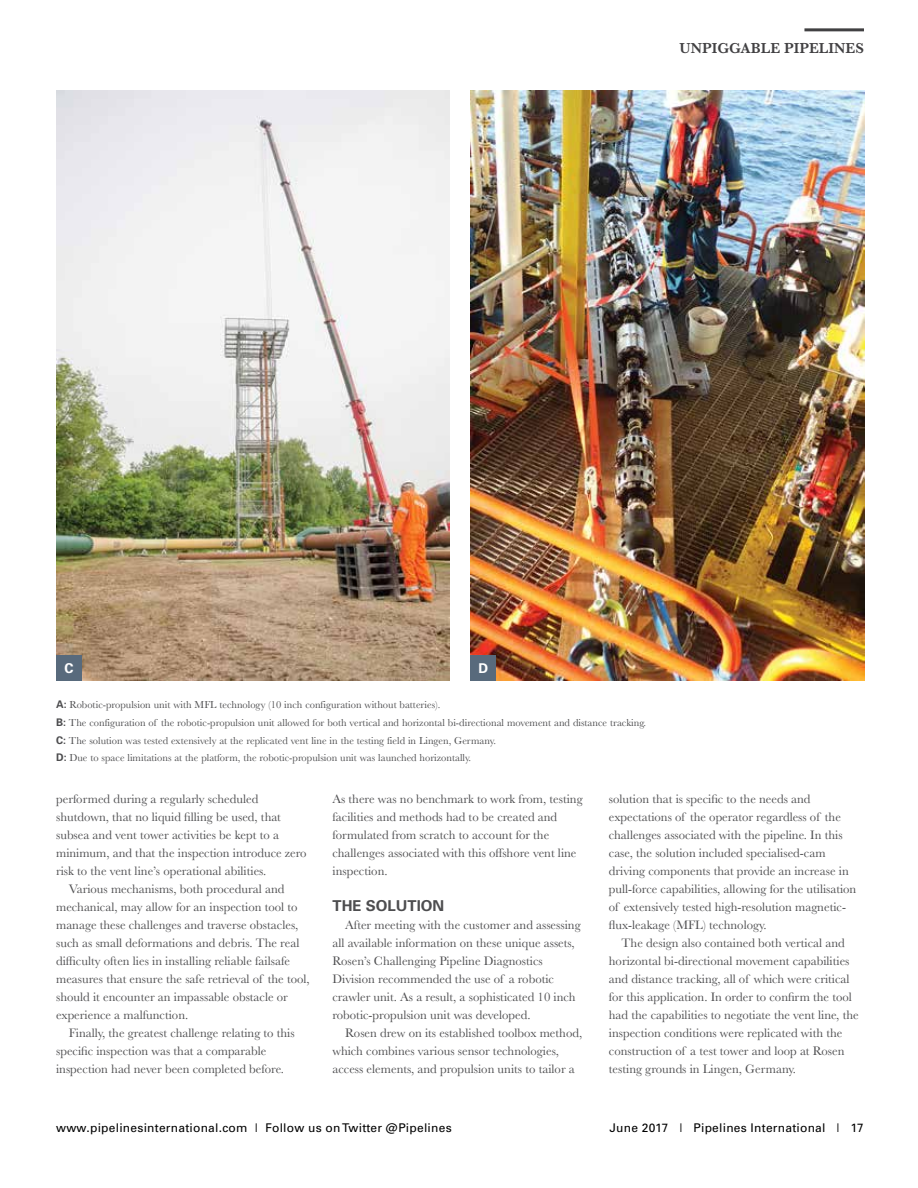
<style>
.page{position:relative;width:918px;height:1188px;background:#fff}
.page>*{position:absolute;margin:0;border:0;box-sizing:border-box;transform-origin:0 0}
.t1{font:600 15px "Baskerville";color:#414042}
.t2{font:700 15px "Univers";color:#4d4d4f}
.t3{font:700 13.5px "Univers";color:#fff}
.t4{font:12.75px/18px "Baskerville";color:#4d4d4f}
.t5{font:12px "Univers";letter-spacing:.02em;color:#000}
.t6{font:10.5px/17.7px "Baskerville";color:#4d4d4f}
.s1{font-family:"Univers";font-weight:700}
</style>
<div class="page">
<hr style="left:804px;top:28px;width:60px;height:3px;background:#414042">
<img style="left:56px;top:90px;width:393px;height:590px">
<img style="left:471px;top:90px;width:393px;height:590px">
<div style="left:56px;top:655px;width:26px;height:25px;background:#586a7c"></div>
<div style="left:471px;top:655px;width:25px;height:25px;background:#586a7c"></div>
<p class="t1" style="left:679px;top:37px;width:186px">UNPIGGABLE PIPELINES</p>
<p class="t3" style="left:64px;top:660px;width:11px">C</p>
<p class="t3" style="left:479px;top:660px;width:11px">D</p>
<p class="t6" style="left:56px;top:696px;width:592px"><span class="s1">A:</span> Robotic-propulsion unit with MFL technology (10 inch configuration without batteries).<br><span class="s1">B:</span> The configuration of the robotic-propulsion unit allowed for both vertical and horizontal bi-directional movement and distance tracking.<br><span class="s1">C:</span> The solution was tested extensively at the replicated vent line in the testing field in Lingen, Germany.<br><span class="s1">D:</span> Due to space limitations at the platform, the robotic-propulsion unit was launched horizontally.</p>
<p class="t4" style="left:56px;top:790px;width:204px">performed during a regularly scheduled</p>
<p class="t4" style="left:56px;top:808px;width:226px">shutdown, that no liquid filling be used, that</p>
<p class="t4" style="left:56px;top:826px;width:224px">subsea and vent tower activities be kept to a</p>
<p class="t4" style="left:56px;top:844px;width:252px">minimum, and that the inspection introduce zero</p>
<p class="t4" style="left:56px;top:862px;width:212px">risk to the vent line’s operational abilities.</p>
<p class="t4" style="left:69px;top:880px;width:217px">Various mechanisms, both procedural and</p>
<p class="t4" style="left:56px;top:898px;width:243px">mechanical, may allow for an inspection tool to</p>
<p class="t4" style="left:56px;top:916px;width:244px">manage these challenges and traverse obstacles,</p>
<p class="t4" style="left:56px;top:934px;width:245px">such as small deformations and debris. The real</p>
<p class="t4" style="left:56px;top:952px;width:235px">difficulty often lies in installing reliable failsafe</p>
<p class="t4" style="left:56px;top:970px;width:255px">measures that ensure the safe retrieval of the tool,</p>
<p class="t4" style="left:56px;top:988px;width:233px">should it encounter an impassable obstacle or</p>
<p class="t4" style="left:56px;top:1006px;width:134px">experience a malfunction.</p>
<p class="t4" style="left:69px;top:1024px;width:227px">Finally, the greatest challenge relating to this</p>
<p class="t4" style="left:56px;top:1042px;width:212px">specific inspection was that a comparable</p>
<p class="t4" style="left:56px;top:1060px;width:230px">inspection had never been completed before.</p>
<p class="t4" style="left:333px;top:790px;width:252px">As there was no benchmark to work from, testing facilities and methods had to be created and formulated from scratch to account for the challenges associated with this offshore vent line inspection.</p>
<p class="t2" style="left:333px;top:896px;width:113px">THE SOLUTION</p>
<p class="t4" style="left:333px;top:916px;width:250px;text-indent:13px">After meeting with the customer and assessing all available information on these unique assets, Rosen’s Challenging Pipeline Diagnostics Division recommended the use of a robotic crawler unit. As a result, a sophisticated 10 inch robotic-propulsion unit was developed.</p>
<p class="t4" style="left:333px;top:1024px;width:251px;text-indent:13px">Rosen drew on its established toolbox method, which combines various sensor technologies, access elements, and propulsion units to tailor a</p>
<p class="t4" style="left:609px;top:790px;width:249px">solution that is specific to the needs and expectations of the operator regardless of the challenges associated with the pipeline. In this case, the solution included specialised-cam driving components that provide an increase in pull-force capabilities, allowing for the utilisation of extensively tested high-resolution magnetic&shy;flux-leakage (MFL) technology.</p>
<p class="t4" style="left:609px;top:934px;width:251px;text-indent:13px">The design also contained both vertical and horizontal bi-directional movement capabilities and distance tracking, all of which were critical for this application. In order to confirm the tool had the capabilities to negotiate the vent line, the inspection conditions were replicated with the construction of a test tower and loop at Rosen testing grounds in Lingen, Germany.</p>
<p class="t5" style="left:56px;top:1120px;width:397px">www.pipelinesinternational.com | Follow us on Twitter @Pipelines</p>
<p class="t5" style="left:610px;top:1120px;width:256px">June 2017 | Pipelines International | 17</p>
</div>
